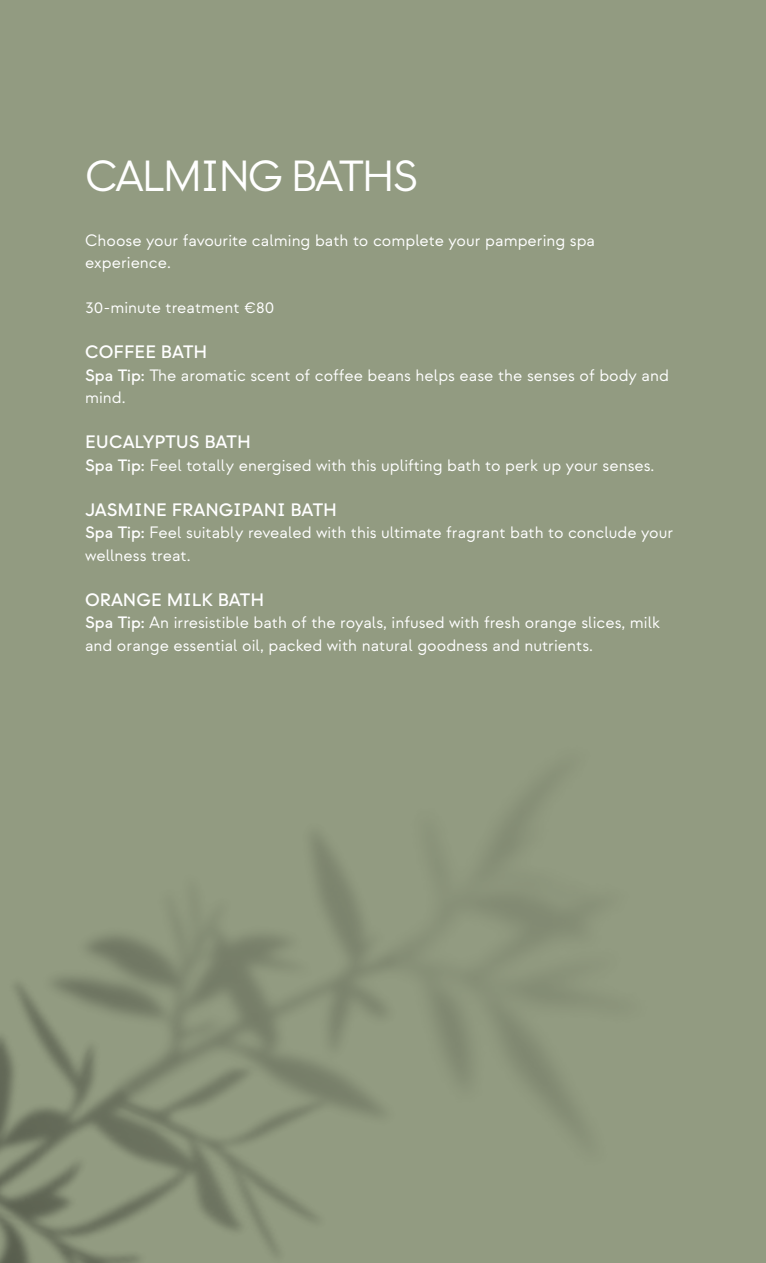
<style>
.page{position:relative;width:766px;height:1263px;background:#fff}
.page>*{position:absolute;margin:0;border:0;box-sizing:border-box;transform-origin:0 0}
.t1{font:43.5px "Strawford";letter-spacing:-.06em;color:#fff}
.t2{font:500 18px "Strawford";color:#fff}
.t3{font:16.5px/22.5px "Strawford";color:#fff}
.s1{font-weight:500}
</style>
<div class="page">
<div style="left:1px;top:1px;width:764px;height:1261px;background:#929b81"></div>
<img style="left:0;top:537px;width:765px;height:726px">
<p class="t1" style="left:85px;top:150px;width:335px">CALMING BATHS</p>
<p class="t3" style="left:85px;top:229px;width:511px">Choose your favourite calming bath to complete your pampering spa experience.</p>
<p class="t3" style="left:85px;top:297px;width:191px">30-minute treatment €80</p>
<p class="t2" style="left:85px;top:341px;width:124px">COFFEE BATH</p>
<p class="t3" style="left:85px;top:364px;width:585px"><span class="s1">Spa Tip:</span> The aromatic scent of coffee beans helps ease the senses of body and mind.</p>
<p class="t2" style="left:85px;top:431px;width:167px">EUCALYPTUS BATH</p>
<p class="t3" style="left:85px;top:454px;width:570px"><span class="s1">Spa Tip:</span> Feel totally energised with this uplifting bath to perk up your senses.</p>
<p class="t2" style="left:85px;top:499px;width:253px">JASMINE FRANGIPANI BATH</p>
<p class="t3" style="left:85px;top:522px;width:589px"><span class="s1">Spa Tip:</span> Feel suitably revealed with this ultimate fragrant bath to conclude your wellness treat.</p>
<p class="t2" style="left:85px;top:589px;width:180px">ORANGE MILK BATH</p>
<p class="t3" style="left:85px;top:612px;width:576px"><span class="s1">Spa Tip:</span> An irresistible bath of the royals, infused with fresh orange slices, milk and orange essential oil, packed with natural goodness and nutrients.</p>
</div>
